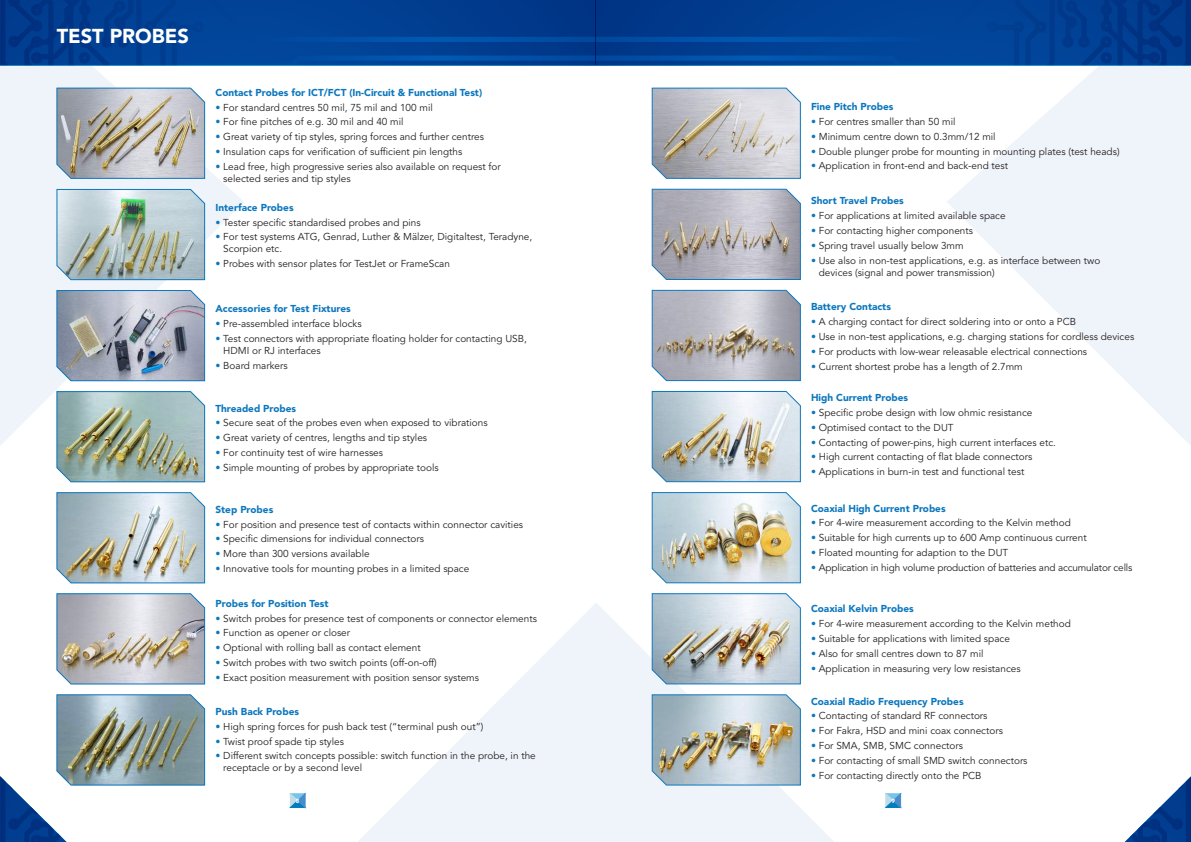
<style>
.page{position:relative;width:1191px;height:842px;background:#fff}
.page>*{position:absolute;margin:0;border:0;box-sizing:border-box;transform-origin:0 0}
.t1{font:900 20px "Avenir LT Std";color:#fff}
.t2{font:10px/12px "Avenir LT Std";color:#231f20}
.t3{font:900 10px "Avenir LT Std";color:#0c77be}
.t4{font:900 6px "Avenir LT Std";color:#fff}
.s1{color:#0c77be}
</style>
<div class="page">
<svg style="left:886px;top:794px;width:14px;height:13px"></svg>
<svg style="left:946px;top:65px;width:245px;height:380px;fill:#eff4fa"></svg>
<svg style="left:358px;top:603px;width:476px;height:239px;fill:#eff4fa"></svg>
<svg style="left:0;top:65px;width:244px;height:390px;fill:#eff4fa"></svg>
<svg style="left:290px;top:794px;width:15px;height:13px"></svg>
<svg style="left:1124px;top:776px;width:67px;height:66px"></svg>
<svg style="left:0;top:0;width:595px;height:65px;background:#003f93"></svg>
<svg style="left:595px;top:0;width:596px;height:65px;background:#003f92"></svg>
<img style="left:56px;top:88px;width:149px;height:91px">
<img style="left:56px;top:189px;width:149px;height:91px">
<svg style="left:56px;top:290px;width:149px;height:91px;background:#9da5b4"></svg>
<img style="left:56px;top:391px;width:149px;height:91px">
<img style="left:56px;top:492px;width:149px;height:91px">
<img style="left:56px;top:593px;width:149px;height:91px">
<img style="left:0;top:694px;width:205px;height:148px">
<svg style="left:651px;top:88px;width:150px;height:91px;background:#c1c2c5"></svg>
<svg style="left:651px;top:189px;width:150px;height:91px;background:#b0b0b8"></svg>
<svg style="left:651px;top:290px;width:150px;height:91px;background:#b2b2b9"></svg>
<img style="left:651px;top:391px;width:150px;height:91px">
<img style="left:651px;top:492px;width:150px;height:91px">
<img style="left:651px;top:593px;width:150px;height:91px">
<img style="left:651px;top:694px;width:150px;height:91px">
<h1 class="t1" style="left:57px;top:24px;width:134px">TEST PROBES</h1>
<p class="t3" style="left:215px;top:86px;width:268px">Contact Probes for ICT/FCT (In-Circuit &amp; Functional Test)</p>
<p class="t2" style="left:215px;top:101px;width:219px"><span class="s1">•</span> For standard centres 50 mil, 75 mil and 100 mil</p>
<p class="t2" style="left:215px;top:116px;width:189px"><span class="s1">•</span> For fine pitches of e.g. 30 mil and 40 mil</p>
<p class="t2" style="left:215px;top:131px;width:270px"><span class="s1">•</span> Great variety of tip styles, spring forces and further centres</p>
<p class="t2" style="left:215px;top:146px;width:248px"><span class="s1">•</span> Insulation caps for verification of sufficient pin lengths</p>
<p class="t2" style="left:223px;top:161px;width:279px;text-indent:-8px"><span class="s1">•</span> Lead free, high progressive series also available on request for selected series and tip styles</p>
<p class="t3" style="left:215px;top:201px;width:80px">Interface Probes</p>
<p class="t2" style="left:215px;top:216px;width:207px"><span class="s1">•</span> Tester specific standardised probes and pins</p>
<p class="t2" style="left:223px;top:231px;width:310px;text-indent:-8px"><span class="s1">•</span> For test systems ATG, Genrad, Luther &amp; Mälzer, Digitaltest, Teradyne,<br>Scorpion etc.</p>
<p class="t2" style="left:215px;top:258px;width:236px"><span class="s1">•</span> Probes with sensor plates for TestJet or FrameScan</p>
<p class="t3" style="left:215px;top:303px;width:137px">Accessories for Test Fixtures</p>
<p class="t2" style="left:215px;top:318px;width:148px"><span class="s1">•</span> Pre-assembled interface blocks</p>
<p class="t2" style="left:223px;top:333px;width:305px;text-indent:-8px"><span class="s1">•</span> Test connectors with appropriate floating holder for contacting USB,<br>HDMI or RJ interfaces</p>
<p class="t2" style="left:215px;top:359px;width:74px"><span class="s1">•</span> Board markers</p>
<p class="t3" style="left:215px;top:402px;width:82px">Threaded Probes</p>
<p class="t2" style="left:215px;top:417px;width:274px"><span class="s1">•</span> Secure seat of the probes even when exposed to vibrations</p>
<p class="t2" style="left:215px;top:432px;width:213px"><span class="s1">•</span> Great variety of centres, lengths and tip styles</p>
<p class="t2" style="left:215px;top:447px;width:169px"><span class="s1">•</span> For continuity test of wire harnesses</p>
<p class="t2" style="left:215px;top:462px;width:225px"><span class="s1">•</span> Simple mounting of probes by appropriate tools</p>
<p class="t3" style="left:215px;top:503px;width:59px">Step Probes</p>
<p class="t2" style="left:215px;top:518px;width:309px"><span class="s1">•</span> For position and presence test of contacts within connector cavities</p>
<p class="t2" style="left:215px;top:533px;width:210px"><span class="s1">•</span> Specific dimensions for individual connectors</p>
<p class="t2" style="left:215px;top:548px;width:156px"><span class="s1">•</span> More than 300 versions available</p>
<p class="t2" style="left:215px;top:563px;width:255px"><span class="s1">•</span> Innovative tools for mounting probes in a limited space</p>
<p class="t3" style="left:215px;top:597px;width:114px">Probes for Position Test</p>
<p class="t2" style="left:215px;top:612px;width:323px"><span class="s1">•</span> Switch probes for presence test of components or connector elements</p>
<p class="t2" style="left:215px;top:627px;width:136px"><span class="s1">•</span> Function as opener or closer</p>
<p class="t2" style="left:215px;top:642px;width:207px"><span class="s1">•</span> Optional with rolling ball as contact element</p>
<p class="t2" style="left:215px;top:657px;width:223px"><span class="s1">•</span> Switch probes with two switch points (off-on-off)</p>
<p class="t2" style="left:215px;top:672px;width:265px"><span class="s1">•</span> Exact position measurement with position sensor systems</p>
<p class="t3" style="left:215px;top:705px;width:85px">Push Back Probes</p>
<p class="t2" style="left:215px;top:720px;width:269px"><span class="s1">•</span> High spring forces for push back test (“terminal push out”)</p>
<p class="t2" style="left:215px;top:735px;width:130px"><span class="s1">•</span> Twist proof spade tip styles</p>
<p class="t2" style="left:223px;top:750px;width:314px;text-indent:-8px"><span class="s1">•</span> Different switch concepts possible: switch function in the probe, in the receptacle or by a second level</p>
<p class="t3" style="left:811px;top:100px;width:84px">Fine Pitch Probes</p>
<p class="t2" style="left:811px;top:116px;width:146px"><span class="s1">•</span> For centres smaller than 50 mil</p>
<p class="t2" style="left:811px;top:131px;width:186px"><span class="s1">•</span> Minimum centre down to 0.3mm/12 mil</p>
<p class="t2" style="left:811px;top:145px;width:310px"><span class="s1">•</span> Double plunger probe for mounting in mounting plates (test heads)</p>
<p class="t2" style="left:811px;top:160px;width:199px"><span class="s1">•</span> Application in front-end and back-end test</p>
<p class="t3" style="left:811px;top:195px;width:94px">Short Travel Probes</p>
<p class="t2" style="left:811px;top:210px;width:196px"><span class="s1">•</span> For applications at limited available space</p>
<p class="t2" style="left:811px;top:225px;width:164px"><span class="s1">•</span> For contacting higher components</p>
<p class="t2" style="left:811px;top:240px;width:154px"><span class="s1">•</span> Spring travel usually below 3mm</p>
<p class="t2" style="left:818px;top:254px;width:283px;text-indent:-8px"><span class="s1">•</span> Use also in non-test applications, e.g. as interface between two devices (signal and power transmission)</p>
<p class="t3" style="left:811px;top:301px;width:81px">Battery Contacts</p>
<p class="t2" style="left:811px;top:316px;width:266px"><span class="s1">•</span> A charging contact for direct soldering into or onto a PCB</p>
<p class="t2" style="left:811px;top:331px;width:325px"><span class="s1">•</span> Use in non-test applications, e.g. charging stations for cordless devices</p>
<p class="t2" style="left:811px;top:346px;width:278px"><span class="s1">•</span> For products with low-wear releasable electrical connections</p>
<p class="t2" style="left:811px;top:361px;width:213px"><span class="s1">•</span> Current shortest probe has a length of 2.7mm</p>
<p class="t3" style="left:811px;top:391px;width:99px">High Current Probes</p>
<p class="t2" style="left:811px;top:407px;width:223px"><span class="s1">•</span> Specific probe design with low ohmic resistance</p>
<p class="t2" style="left:811px;top:421px;width:144px"><span class="s1">•</span> Optimised contact to the DUT</p>
<p class="t2" style="left:811px;top:436px;width:246px"><span class="s1">•</span> Contacting of power-pins, high current interfaces etc.</p>
<p class="t2" style="left:811px;top:451px;width:223px"><span class="s1">•</span> High current contacting of flat blade connectors</p>
<p class="t2" style="left:811px;top:466px;width:215px"><span class="s1">•</span> Applications in burn-in test and functional test</p>
<p class="t3" style="left:811px;top:502px;width:136px">Coaxial High Current Probes</p>
<p class="t2" style="left:811px;top:517px;width:261px"><span class="s1">•</span> For 4-wire measurement according to the Kelvin method</p>
<p class="t2" style="left:811px;top:532px;width:277px"><span class="s1">•</span> Suitable for high currents up to 600 Amp continuous current</p>
<p class="t2" style="left:811px;top:547px;width:199px"><span class="s1">•</span> Floated mounting for adaption to the DUT</p>
<p class="t2" style="left:811px;top:562px;width:323px"><span class="s1">•</span> Application in high volume production of batteries and accumulator cells</p>
<p class="t3" style="left:811px;top:603px;width:104px">Coaxial Kelvin Probes</p>
<p class="t2" style="left:811px;top:618px;width:261px"><span class="s1">•</span> For 4-wire measurement according to the Kelvin method</p>
<p class="t2" style="left:811px;top:633px;width:200px"><span class="s1">•</span> Suitable for applications with limited space</p>
<p class="t2" style="left:811px;top:647px;width:174px"><span class="s1">•</span> Also for small centres down to 87 mil</p>
<p class="t2" style="left:811px;top:662px;width:211px"><span class="s1">•</span> Application in measuring very low resistances</p>
<p class="t3" style="left:811px;top:695px;width:154px">Coaxial Radio Frequency Probes</p>
<p class="t2" style="left:811px;top:710px;width:178px"><span class="s1">•</span> Contacting of standard RF connectors</p>
<p class="t2" style="left:811px;top:725px;width:193px"><span class="s1">•</span> For Fakra, HSD and mini coax connectors</p>
<p class="t2" style="left:811px;top:740px;width:153px"><span class="s1">•</span> For SMA, SMB, SMC connectors</p>
<p class="t2" style="left:811px;top:755px;width:218px"><span class="s1">•</span> For contacting of small SMD switch connectors</p>
<p class="t2" style="left:811px;top:769px;width:172px"><span class="s1">•</span> For contacting directly onto the PCB</p>
<p class="t4" style="left:296px;top:797px;width:5px">8</p>
<p class="t4" style="left:891px;top:797px;width:5px">9</p>
</div>
